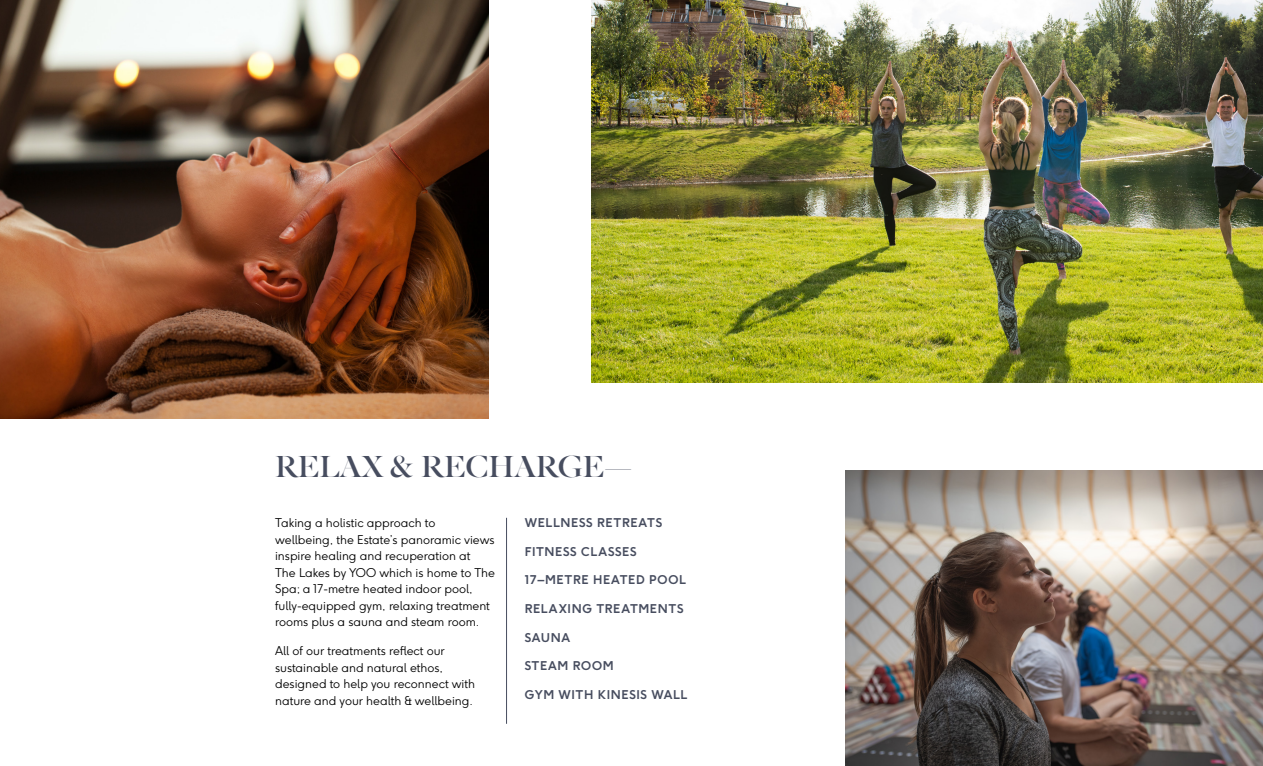
<style>
.page{position:relative;width:1263px;height:766px;background:#fff}
.page>*{position:absolute;margin:0;border:0;box-sizing:border-box;transform-origin:0 0}
.Text{font:30px "INDEPENDENT Headline";color:#474d5f}
.Text-2{font:300 12px/16.5px "F37 Ginger";color:#000}
.Text-3{font:700 12px "F37 Ginger";letter-spacing:.05em;color:#474d5f}
</style>
<div class="page">
<hr style="left:506px;top:517px;width:1px;height:206px;background:#474d5f">
<img style="left:592px;top:0;width:671px;height:383px">
<img style="left:845px;top:470px;width:418px;height:295px">
<img style="left:0;top:0;width:489px;height:419px">
<p class="Text" style="left:275px;top:448px;width:358px">RELAX &amp; RECHARGE—</p>
<p class="Text-2" style="left:275px;top:514px;width:221px">Taking a holistic approach to wellbeing, the Estate’s panoramic views inspire healing and recuperation at<br>The Lakes by YOO which is home to The Spa; a 17-metre heated indoor pool, fully-equipped gym, relaxing treatment rooms plus a sauna and steam room.</p>
<p class="Text-2" style="left:275px;top:642px;width:201px">All of our treatments reflect our sustainable and natural ethos, designed to help you reconnect with nature and your health &amp; wellbeing.</p>
<p class="Text-3" style="left:525px;top:515px;width:139px">WELLNESS RETREATS</p>
<p class="Text-3" style="left:525px;top:543px;width:114px">FITNESS CLASSES</p>
<p class="Text-3" style="left:525px;top:572px;width:163px">17–METRE HEATED POOL</p>
<p class="Text-3" style="left:525px;top:600px;width:160px">RELAXING TREATMENTS</p>
<p class="Text-3" style="left:525px;top:629px;width:47px">SAUNA</p>
<p class="Text-3" style="left:525px;top:657px;width:91px">STEAM ROOM</p>
<p class="Text-3" style="left:525px;top:686px;width:164px">GYM WITH KINESIS WALL</p>
</div>
